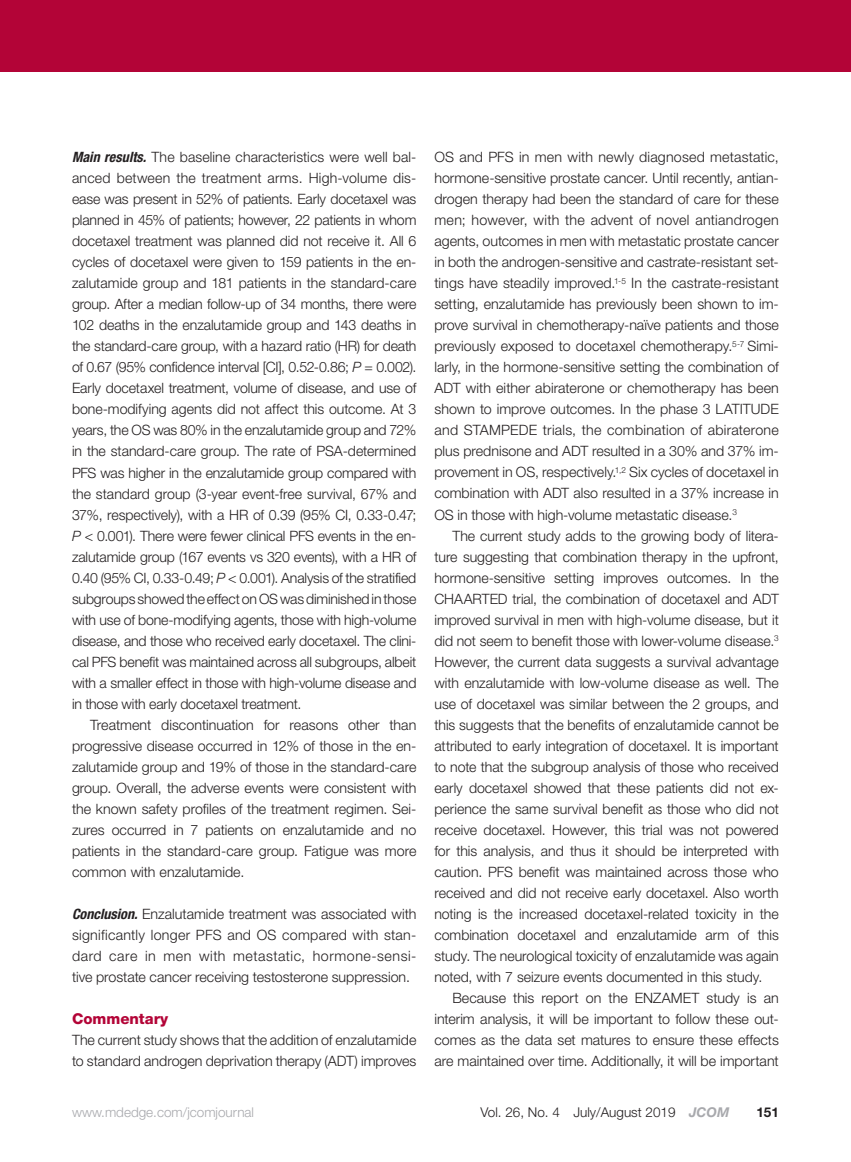
<style>
.page{position:relative;width:851px;height:1162px;background:#fff}
.page>*{position:absolute;margin:0;border:0;box-sizing:border-box;transform-origin:0 0}
.t1{font:800 15px "Helvetica Neue LT Std";color:#b30437}
.t2{font:300 14.25px/21px "Helvetica Neue LT Std";letter-spacing:-.005em;color:#231f20;text-align:justify}
.t3{font:300 13.5px "Helvetica Neue LT Std";color:#231f20}
.t4{font:300 13.5px "Helvetica Neue LT Std";color:#a8a9ad}
.t5{font:700 13.5px "Helvetica Neue LT Std";color:#231f20}
.s1{font-weight:700;font-style:italic;font-stretch:condensed}
.s2{font-style:italic}
.s3{font-weight:700;font-style:italic;color:#a8a9ad}
</style>
<div class="page">
<div style="left:0;top:0;width:851px;height:72px;background:#b30437"></div>
<p class="t2" style="left:72px;top:146px;width:346px"><span class="s1">Main results.</span> The baseline characteristics were well bal&shy;anced between the treatment arms. High-volume dis&shy;ease was present in 52% of patients. Early docetaxel was planned in 45% of patients; however, 22 patients in whom docetaxel treatment was planned did not receive it. All 6 cycles of docetaxel were given to 159 patients in the en&shy;zalutamide group and 181 patients in the standard-care group. After a median follow-up of 34 months, there were 102 deaths in the enzalutamide group and 143 deaths in the standard-care group, with a hazard ratio (HR) for death of 0.67 (95% confidence interval [CI], 0.52-0.86; <span class="s2">P</span> = 0.002).<br>Early docetaxel treatment, volume of disease, and use of bone-modifying agents did not affect this outcome. At 3 years, the OS was 80% in the enzalutamide group and 72% in the standard-care group. The rate of PSA-determined PFS was higher in the enzalutamide group compared with the standard group (3-year event-free survival, 67% and 37%, respectively), with a HR of 0.39 (95% CI, 0.33-0.47; <span class="s2">P</span> &lt; 0.001). There were fewer clinical PFS events in the en&shy;zalutamide group (167 events vs 320 events), with a HR of 0.40 (95% CI, 0.33-0.49; <span class="s2">P</span> &lt; 0.001). Analysis of the stratified subgroups showed the effect on OS was diminished in those with use of bone-modifying agents, those with high-volume disease, and those who received early docetaxel. The clini&shy;cal PFS benefit was maintained across all subgroups, albeit with a smaller effect in those with high-volume disease and in those with early docetaxel treatment.</p>
<p class="t2" style="left:72px;top:713px;width:346px;text-indent:18px">Treatment discontinuation for reasons other than progressive disease occurred in 12% of those in the en&shy;zalutamide group and 19% of those in the standard-care group. Overall, the adverse events were consistent with the known safety profiles of the treatment regimen. Sei&shy;zures occurred in 7 patients on enzalutamide and no patients in the standard-care group. Fatigue was more common with enzalutamide.</p>
<p class="t2" style="left:72px;top:902px;width:346px"><span class="s1">Conclusion.</span> Enzalutamide treatment was associated with significantly longer PFS and OS compared with stan&shy;dard care in men with metastatic, hormone-sensi&shy;tive prostate cancer receiving testosterone suppression.</p>
<p class="t1" style="left:72px;top:1009px;width:98px">Commentary</p>
<p class="t2" style="left:72px;top:1028px;width:346px">The current study shows that the addition of enzalutamide to standard androgen deprivation therapy (ADT) improves</p>
<p class="t2" style="left:434px;top:146px;width:346px">OS and PFS in men with newly diagnosed metastatic, hormone-sensitive prostate cancer. Until recently, antian&shy;drogen therapy had been the standard of care for these men; however, with the advent of novel antiandrogen agents, outcomes in men with metastatic prostate cancer in both the androgen-sensitive and castrate-resistant set&shy;tings have steadily improved.<sup>1-5</sup> In the castrate-resistant setting, enzalutamide has previously been shown to im&shy;prove survival in chemotherapy-naïve patients and those previously exposed to docetaxel chemotherapy.<sup>5-7</sup> Simi&shy;larly, in the hormone-sensitive setting the combination of ADT with either abiraterone or chemotherapy has been shown to improve outcomes. In the phase 3 LATITUDE and STAMPEDE trials, the combination of abiraterone plus prednisone and ADT resulted in a 30% and 37% im&shy;provement in OS, respectively.<sup>1,2</sup> Six cycles of docetaxel in combination with ADT also resulted in a 37% increase in OS in those with high-volume metastatic disease.<sup>3</sup></p>
<p class="t2" style="left:434px;top:524px;width:346px;text-indent:18px">The current study adds to the growing body of litera&shy;ture suggesting that combination therapy in the upfront, hormone-sensitive setting improves outcomes. In the CHAARTED trial, the combination of docetaxel and ADT improved survival in men with high-volume disease, but it did not seem to benefit those with lower-volume disease.<sup>3<br></sup>However, the current data suggests a survival advantage with enzalutamide with low-volume disease as well. The use of docetaxel was similar between the 2 groups, and this suggests that the benefits of enzalutamide cannot be attributed to early integration of docetaxel. It is important to note that the subgroup analysis of those who received early docetaxel showed that these patients did not ex&shy;perience the same survival benefit as those who did not receive docetaxel. However, this trial was not powered for this analysis, and thus it should be interpreted with caution. PFS benefit was maintained across those who received and did not receive early docetaxel. Also worth noting is the increased docetaxel-related toxicity in the combination docetaxel and enzalutamide arm of this study. The neurological toxicity of enzalutamide was again noted, with 7 seizure events documented in this study.</p>
<p class="t2" style="left:434px;top:986px;width:346px;text-indent:18px">Because this report on the ENZAMET study is an interim analysis, it will be important to follow these out&shy;comes as the data set matures to ensure these effects are maintained over time. Additionally, it will be important</p>
<p class="t4" style="left:72px;top:1103px;width:184px">www.mdedge.com/jcomjournal</p>
<p class="t3" style="left:480px;top:1103px;width:250px">Vol. 26, No. 4 July/August 2019 <span class="s3">JCOM</span></p>
<p class="t5" style="left:756px;top:1103px;width:24px">151</p>
</div>
